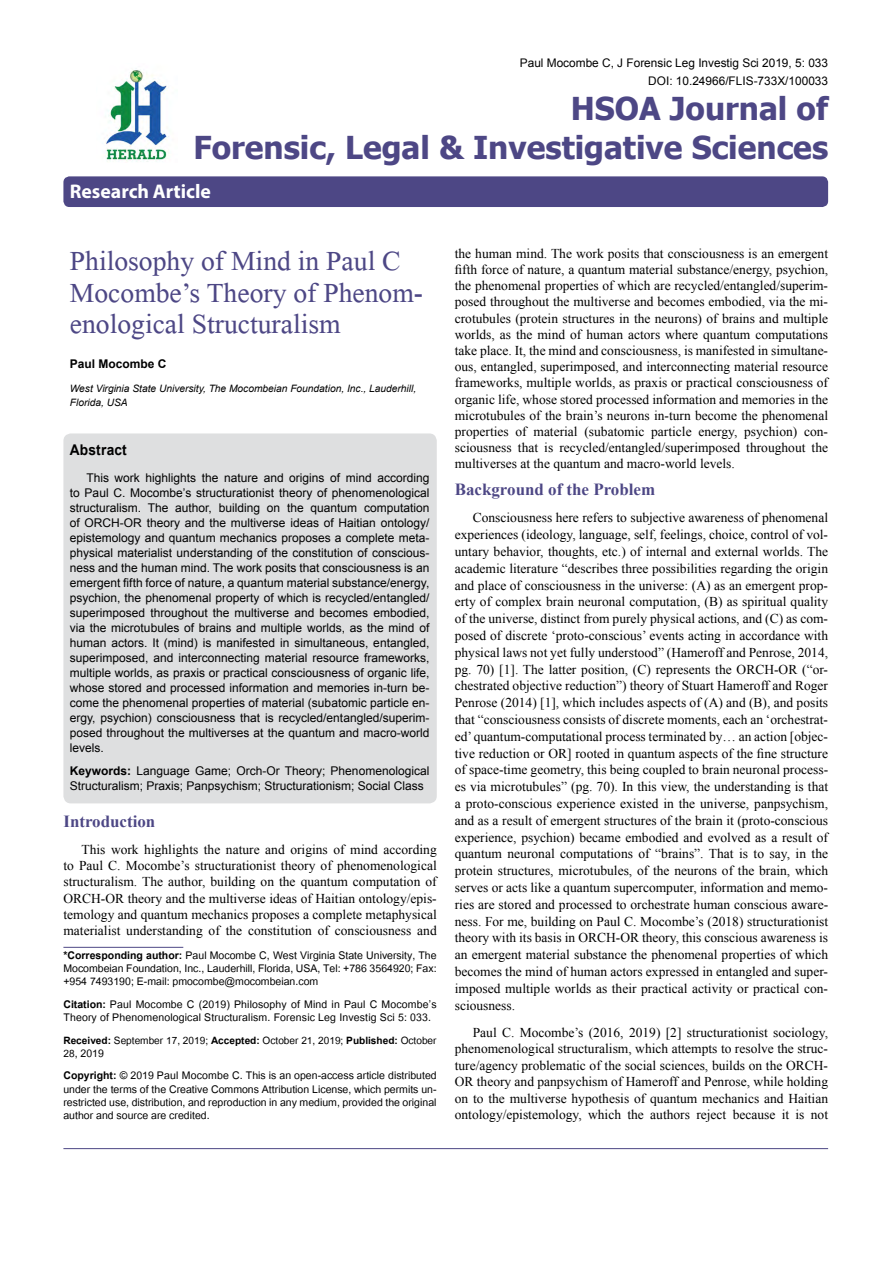
<style>
.page{position:relative;width:893px;height:1263px;background:#fff}
.page>*{position:absolute;margin:0;border:0;box-sizing:border-box;transform-origin:0 0}
.t1{font:41.25px/31.5px "Microsoft Himalaya";color:#4d4785}
.t2{font:700 31.5px/39px "Tahoma";color:#4d4785;text-align:right}
.t3{font:700 19.8px "Myriad Hebrew";color:#fff}
.t4{font:700 16.95px "Times New Roman";color:#4d4785}
.t5{font:700 14.85px "Arial";letter-spacing:.015em;color:#000;scale:.93 1}
.t6{font:14.7px/13.2px "Utsaah";color:#000;text-align:justify}
.t7{font:14.1px "Utsaah";color:#000}
.t8{font:13.5px/16.8px "Times New Roman";color:#000;text-align:justify}
.t9{font:12px/15px "Arial";color:#000;text-align:justify}
.t10{font:700 12px "Arial";color:#000}
.t11{font:11.85px/18px "Arial";color:#000;text-align:right}
.t12{font:italic 10.2px/13.5px "Arial";color:#000}
.s1{font-weight:700}
.s2{font-size:14.1px}
</style>
<div class="page">
<div style="left:63px;top:176px;width:765px;height:31px;background:#4d4785;border-radius:6px"></div>
<hr style="left:63px;top:947px;width:120px;height:1px;background:#4d4785">
<img style="left:105px;top:70px;width:64px;height:92px">
<hr style="left:63px;top:1148px;width:765px;height:1px;background:#4d4785">
<div style="left:63px;top:433px;width:374px;height:370px;background:#dedfe0;border-radius:8px"></div>
<p class="t11" style="left:520px;top:54px;width:310px">Paul Mocombe C, J Forensic Leg Investig Sci 2019, 5: 033<br>DOI: 10.24966/FLIS-733X/100033</p>
<h2 class="t2" style="left:193px;top:87px;width:636px">HSOA Journal of<br>Forensic, Legal &amp; Investigative Sciences</h2>
<h3 class="t3" style="left:70px;top:180px;width:143px">Research Article</h3>
<h1 class="t1" style="left:70px;top:240px;width:355px">Philosophy of Mind in Paul C<br>Mocombe’s Theory of Phenom&shy;enological Structuralism</h1>
<p class="t10" style="left:70px;top:356px;width:98px">Paul Mocombe C</p>
<p class="t12" style="left:70px;top:382px;width:348px">West Virginia State University, The Mocombeian Foundation, Inc., Lauderhill,<br>Florida, USA</p>
<p class="t5" style="left:70px;top:440px;width:63px">Abstract</p>
<p class="t9" style="left:70px;top:470px;width:361px;text-indent:16px">This work highlights the nature and origins of mind according to Paul C. Mocombe’s structurationist theory of phenomenological structuralism. The author, building on the quantum computation of ORCH-OR theory and the multiverse ideas of Haitian ontology/ epistemology and quantum mechanics proposes a complete meta&shy;physical materialist understanding of the constitution of conscious&shy;ness and the human mind. The work posits that consciousness is an emergent fifth force of nature, a quantum material substance/energy, psychion, the phenomenal property of which is recycled/entangled/ superimposed throughout the multiverse and becomes embodied, via the microtubules of brains and multiple worlds, as the mind of human actors. It (mind) is manifested in simultaneous, entangled, superimposed, and interconnecting material resource frameworks, multiple worlds, as praxis or practical consciousness of organic life, whose stored and processed information and memories in-turn be&shy;come the phenomenal properties of material (subatomic particle en&shy;ergy, psychion) consciousness that is recycled/entangled/superim&shy;posed throughout the multiverses at the quantum and macro-world levels.</p>
<p class="t9" style="left:70px;top:763px;width:361px"><span class="s1">Keywords:</span> Language Game; Orch-Or Theory; Phenomenological<br>Structuralism; Praxis; Panpsychism; Structurationism; Social Class</p>
<p class="t4" style="left:63px;top:810px;width:93px">Introduction</p>
<p class="t8" style="left:63px;top:841px;width:375px;line-height:16.2px;text-indent:18px">This work highlights the nature and origins of mind according to Paul C. Mocombe’s structurationist theory of phenomenological structuralism. The author, building on the quantum computation of ORCH-OR theory and the multiverse ideas of Haitian ontology/epis&shy;temology and quantum mechanics proposes a complete metaphysical materialist understanding of the constitution of consciousness and</p>
<p class="t6" style="left:63px;top:950px;width:375px"><span class="s1">*Corresponding author:</span> Paul Mocombe C, West Virginia State University, The Mocombeian Foundation, Inc., Lauderhill, Florida, USA, Tel: +786 3564920; Fax: +954 7493190; E-mail: pmocombe@mocombeian.com</p>
<p class="t6" style="left:63px;top:999px;width:375px"><span class="s1">Citation:</span> Paul Mocombe C (2019) Philosophy of Mind in Paul C Mocombe’s<br>Theory of Phenomenological Structuralism. Forensic Leg Investig Sci 5: 033.</p>
<p class="t7" style="left:63px;top:1033px;width:375px"><span class="s1">Received:</span> September 17, 2019; <span class="s1">Accepted:</span> October 21, 2019; <span class="s1">Published:</span> October</p>
<p class="t6" style="left:63px;top:1043px;width:375px;line-height:22.5px"><span class="s2">28</span>, 2019<br><span class="s1">Copyright:</span> © 2019 Paul Mocombe C. This is an open-access article distributed</p>
<p class="t6" style="left:63px;top:1083px;width:375px">under the terms of the Creative Commons Attribution License, which permits un&shy;restricted use, distribution, and reproduction in any medium, provided the original author and source are credited.</p>
<p class="t8" style="left:455px;top:245px;width:375px;line-height:16.2px">the human mind. The work posits that consciousness is an emergent fifth force of nature, a quantum material substance/energy, psychion, the phenomenal properties of which are recycled/entangled/superim&shy;posed throughout the multiverse and becomes embodied, via the mi&shy;crotubules (protein structures in the neurons) of brains and multiple worlds, as the mind of human actors where quantum computations take place. It, the mind and consciousness, is manifested in simultane&shy;ous, entangled, superimposed, and interconnecting material resource frameworks, multiple worlds, as praxis or practical consciousness of organic life, whose stored processed information and memories in the microtubules of the brain’s neurons in-turn become the phenomenal properties of material (subatomic particle energy, psychion) con&shy;sciousness that is recycled/entangled/superimposed throughout the multiverses at the quantum and macro-world levels.</p>
<p class="t4" style="left:455px;top:478px;width:202px">Background of the Problem</p>
<p class="t8" style="left:455px;top:509px;width:375px;text-indent:18px">Consciousness here refers to subjective awareness of phenomenal experiences (ideology, language, self, feelings, choice, control of vol&shy;untary behavior, thoughts, etc.) of internal and external worlds. The academic literature “describes three possibilities regarding the origin and place of consciousness in the universe: (A) as an emergent prop&shy;erty of complex brain neuronal computation, (B) as spiritual quality of the universe, distinct from purely physical actions, and (C) as com&shy;posed of discrete ‘proto-conscious’ events acting in accordance with physical laws not yet fully understood” (Hameroff and Penrose, 2014, pg. 70) [1]. The latter position, (C) represents the ORCH-OR (“or&shy;chestrated objective reduction”) theory of Stuart Hameroff and Roger Penrose (2014) [1], which includes aspects of (A) and (B), and posits that “consciousness consists of discrete moments, each an ‘orchestrat&shy;ed’ quantum-computational process terminated by… an action [objec&shy;tive reduction or OR] rooted in quantum aspects of the fine structure of space-time geometry, this being coupled to brain neuronal process&shy;es via microtubules” (pg. 70). In this view, the understanding is that a proto-conscious experience existed in the universe, panpsychism, and as a result of emergent structures of the brain it (proto-conscious experience, psychion) became embodied and evolved as a result of quantum neuronal computations of “brains”. That is to say, in the protein structures, microtubules, of the neurons of the brain, which serves or acts like a quantum supercomputer, information and memo&shy;ries are stored and processed to orchestrate human conscious aware&shy;ness. For me, building on Paul C. Mocombe’s (2018) structurationist theory with its basis in ORCH-OR theory, this conscious awareness is an emergent material substance the phenomenal properties of which becomes the mind of human actors expressed in entangled and super&shy;imposed multiple worlds as their practical activity or practical con&shy;sciousness.</p>
<p class="t8" style="left:455px;top:1023px;width:375px;text-indent:18px">Paul C. Mocombe’s (2016, 2019) [2] structurationist sociology, phenomenological structuralism, which attempts to resolve the struc&shy;ture/agency problematic of the social sciences, builds on the ORCH-OR theory and panpsychism of Hameroff and Penrose, while holding on to the multiverse hypothesis of quantum mechanics and Haitian ontology/epistemology, which the authors reject because it is not</p>
</div>
